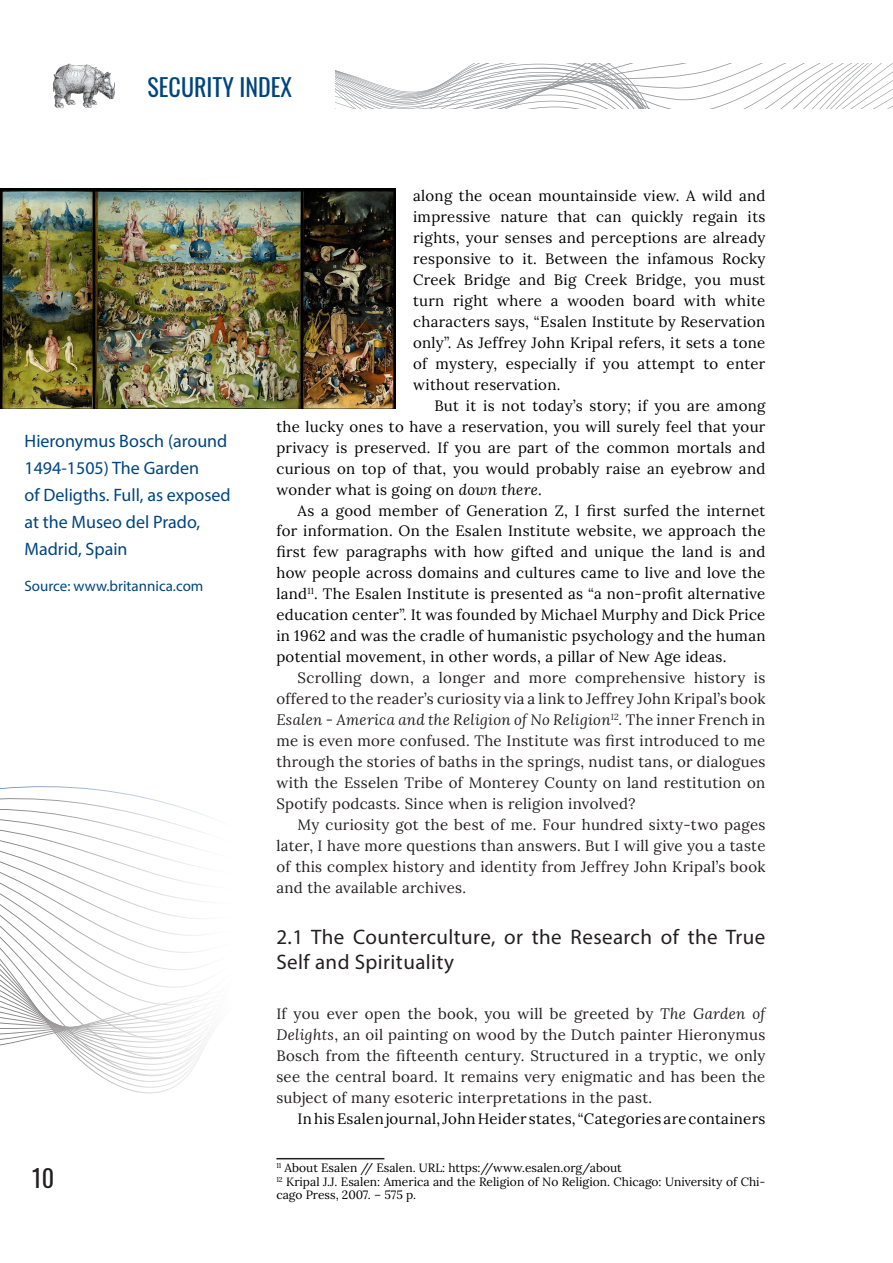
<style>
.page{position:relative;width:893px;height:1263px;background:#fff}
.page>*{position:absolute;margin:0;border:0;box-sizing:border-box;transform-origin:0 0}
.t1{font:24.15px "Oswald";color:#231f20}
.t2{font:24px "Oswald";color:#01457f}
.Заголовок_внутри{font:21px/25.2px "Myriad Pro";letter-spacing:.02em;color:#231f20}
.Подпись_к_фото{font:18px/27px "Myriad Pro";color:#01457f}
.Текст{font:15px/21px "Lora";letter-spacing:.02em;color:#000;text-align:justify}
.Текст-2{font:15px/21px "Lora";letter-spacing:.02em;color:#231f20;text-align:justify}
.Подпись_к_фото-2{font:15px "Myriad Pro";color:#01457f}
.Сноска{font:12px/13.5px "Lora";color:#000}
.s1{color:#231f20}
.s2{font-style:italic}
</style>
<div class="page">
<img style="left:52px;top:64px;width:63px;height:44px">
<svg style="left:336px;top:64px;width:557px;height:45px"></svg>
<hr style="left:276px;top:1158px;width:108px;height:1px;background:#231f20">
<svg style="left:0;top:1023px;width:209px;height:18px"></svg>
<svg style="left:0;top:1006px;width:203px;height:17px"></svg>
<svg style="left:0;top:786px;width:216px;height:190px"></svg>
<img style="left:0;top:188px;width:395px;height:220px">
<h2 class="t2" style="left:148px;top:66px;width:146px">SECURITY INDEX</h2>
<p class="Подпись_к_фото" style="left:24px;top:427px;width:208px">Hieronymus Bosch (around<br>1494-1505) The Garden<br>of Deligths. Full, as exposed at the Museo del Prado,<br>Madrid, Spain</p>
<p class="Подпись_к_фото-2" style="left:24px;top:576px;width:180px">Source: www.britannica.com</p>
<h1 class="t1" style="left:32px;top:1156px;width:23px">10</h1>
<p class="Текст" style="left:413px;top:184px;width:354px">along the ocean mountainside view. A wild and impressive nature that can quickly regain its rights, your senses and perceptions are already responsive to it. Between the infamous Rocky Creek Bridge and Big Creek Bridge, you must turn right where a wooden board with white characters says, <span class="s1">“</span>Esalen Institute by Reservation only<span class="s1">”</span>. As Jeffrey John Kripal refers, it sets a tone of mystery, especially if you attempt to enter without reservation.</p>
<p class="Текст" style="left:276px;top:394px;width:491px;text-indent:158px">But it is not today’s story; if you are among the lucky ones to have a reservation, you will surely feel that your privacy is preserved. If you are part of the common mortals and curious on top of that, you would probably raise an eyebrow and wonder what is going on <span class="s2">down there</span>.</p>
<p class="Текст" style="left:276px;top:499px;width:491px;text-indent:21px">As a good member of Generation Z, I first surfed the internet for information. On the Esalen Institute website, we approach the first few paragraphs with how gifted and unique the land is and how people across domains and cultures came to live and love the land<sup>11</sup>. The Esalen Institute is presented as <span class="s1">“</span>a non-profit alternative education center<span class="s1">”</span>. It was founded by Michael Murphy and Dick Price in 1962 and was the cradle of humanistic psychology and the human potential movement, in other words, a pillar of New Age ideas.</p>
<p class="Текст-2" style="left:276px;top:666px;width:491px;text-indent:21px">Scrolling down, a longer and more comprehensive history is offered to the reader’s curiosity via a link to Jeffrey John Kripal’s book <span class="s2">Esalen - America and the Religion of No Religion</span><sup>12</sup><span class="s2">.</span> The inner French in me is even more confused. The Institute was first introduced to me through the stories of baths in the springs, nudist tans, or dialogues with the Esselen Tribe of Monterey County on land restitution on Spotify podcasts. Since when is religion involved?</p>
<p class="Текст-2" style="left:276px;top:813px;width:491px;text-indent:21px">My curiosity got the best of me. Four hundred sixty-two pages later, I have more questions than answers. But I will give you a taste of this complex history and identity from Jeffrey John Kripal’s book and the available archives.</p>
<p class="Заголовок_внутри" style="left:276px;top:923px;width:490px">2.1 The Counterculture, or the Research of the True<br>Self and Spirituality</p>
<p class="Текст-2" style="left:276px;top:1002px;width:491px">If you ever open the book, you will be greeted by <span class="s2">The Garden of Delights</span>, an oil painting on wood by the Dutch painter Hieronymus Bosch from the fifteenth century. Structured in a tryptic, we only see the central board. It remains very enigmatic and has been the subject of many esoteric interpretations in the past.</p>
<p class="Текст" style="left:298px;top:1107px;width:469px">In his Esalen journal, John Heider states, <span class="s1">“</span>Categories are containers</p>
<p class="Сноска" style="left:276px;top:1160px;width:347px"><sup>11</sup> About Esalen // Esalen. URL: https://www.esalen.org/about</p>
<p class="Сноска" style="left:276px;top:1174px;width:490px"><sup>12</sup> Kripal J.J. Esalen: America and the Religion of No Religion. Chicago: University of Chi&shy;cago Press, 2007. – 575 p.</p>
</div>
